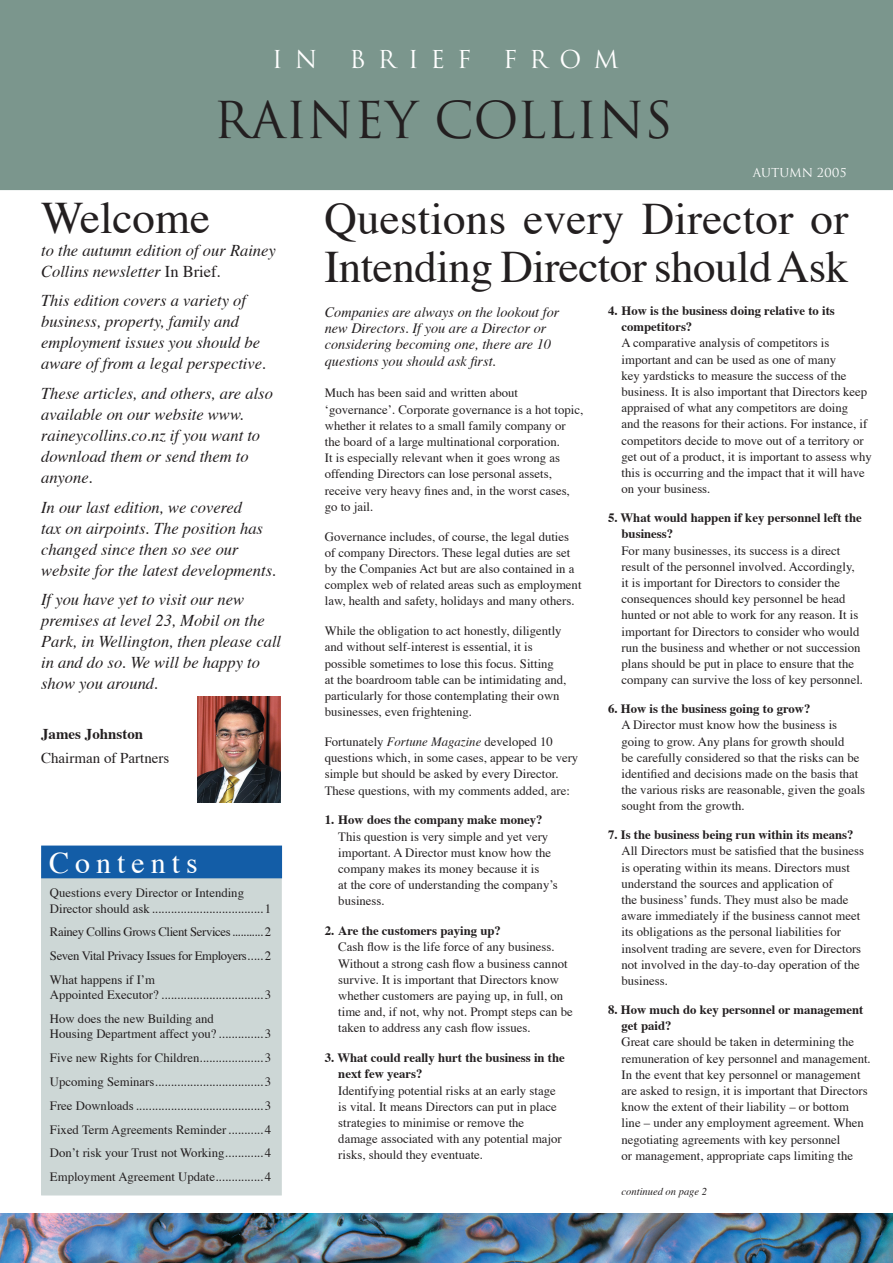
<style>
.page{position:relative;width:893px;height:1263px;background:#fff}
.page>*{position:absolute;margin:0;border:0;box-sizing:border-box;transform-origin:0 0}
.t1{font:49.5px "Trajan";color:#231f20}
.t2{font:45px/48px "Times";color:#231f20}
.t3{font:30px "Times";letter-spacing:.2em;color:#fff}
.t4{font:24px "Trajan";letter-spacing:.5em;color:#fff}
.t5{font:italic 16.5px/21px "Times";color:#231f20}
.t6{font:15px "Times";color:#231f20}
.t7{font:700 15px "Times";color:#231f20}
.t8{font:italic 14.25px/16.2px "Times";color:#231f20}
.t9{font:12.75px/16.2px "Times";color:#231f20}
.t10{font:700 12.75px/16.2px "Times";color:#231f20}
.t11{font:12px "Trajan";color:#fff}
.t12{font:italic 10.5px "Times";color:#231f20}
.s1{font-style:normal}
.s2{font-style:italic}
</style>
<div class="page">
<img style="left:0;top:1213px;width:893px;height:50px">
<div style="left:0;top:0;width:893px;height:190px;background:#7b968d"></div>
<img style="left:198px;top:697px;width:83px;height:105px">
<div style="left:42px;top:858px;width:239px;height:337px;background:#cdd7d6"></div>
<div style="left:41px;top:858px;width:241px;height:337px;border:2px solid #cdd7d6"></div>
<div style="left:42px;top:846px;width:239px;height:31px;background:#135da7"></div>
<div style="left:41px;top:845px;width:241px;height:33px;border:2px solid #135da7"></div>
<h3 class="t4" style="left:272px;top:45px;width:47px">I N</h3>
<h3 class="t4" style="left:349px;top:45px;width:123px">BRIEF</h3>
<h3 class="t4" style="left:503px;top:45px;width:117px">FROM</h3>
<h1 class="t1" style="left:213px;top:91px;width:461px">RAINEY COLLINS</h1>
<p class="t11" style="left:753px;top:166px;width:95px">AUTUMN 2005</p>
<h2 class="t2" style="left:41px;top:198px;width:170px">Welcome</h2>
<h2 class="t2" style="left:324px;top:199px;width:525px">Questions every Director or<br>Intending Director should Ask</h2>
<p class="t5" style="left:41px;top:241px;width:236px">to the autumn edition of our Rainey<br>Collins newsletter <span class="s1">In Brief.</span></p>
<p class="t5" style="left:41px;top:292px;width:227px">This edition covers a variety of business, property, family and employment issues you should be aware of from a legal perspective.</p>
<p class="t5" style="left:41px;top:384px;width:233px">These articles, and others, are also available on our website www. raineycollins.co.nz if you want to download them or send them to anyone.</p>
<p class="t5" style="left:41px;top:498px;width:237px">In our last edition, we covered<br>tax on airpoints. The position has changed since then so see our website for the latest developments.</p>
<p class="t5" style="left:41px;top:590px;width:242px">If you have yet to visit our new premises at level 23, Mobil on the<br>Park, in Wellington, then please call in and do so. We will be happy to show you around.</p>
<p class="t7" style="left:41px;top:727px;width:104px">James Johnston</p>
<p class="t6" style="left:41px;top:751px;width:130px">Chairman of Partners</p>
<p class="t10" style="left:621px;top:304px;width:215px;text-indent:-13px">4. How is the business doing relative to its competitors?</p>
<p class="t9" style="left:621px;top:336px;width:252px">A comparative analysis of competitors is important and can be used as one of many<br>key yardsticks to measure the success of the business. It is also important that Directors keep appraised of what any competitors are doing<br>and the reasons for their actions. For instance, if competitors decide to move out of a territory or get out of a product, it is important to assess why this is occurring and the impact that it will have on your business.</p>
<p class="t10" style="left:621px;top:511px;width:242px;text-indent:-13px">5. What would happen if key personnel left the business?</p>
<p class="t9" style="left:621px;top:543px;width:243px">For many businesses, its success is a direct result of the personnel involved. Accordingly, it is important for Directors to consider the consequences should key personnel be head hunted or not able to work for any reason. It is important for Directors to consider who would run the business and whether or not succession plans should be put in place to ensure that the company can survive the loss of key personnel.</p>
<p class="t10" style="left:608px;top:702px;width:204px">6. How is the business going to grow?</p>
<p class="t9" style="left:621px;top:718px;width:245px">A Director must know how the business is going to grow. Any plans for growth should<br>be carefully considered so that the risks can be identified and decisions made on the basis that the various risks are reasonable, given the goals sought from the growth.</p>
<p class="t10" style="left:608px;top:828px;width:247px">7. Is the business being run within its means?</p>
<p class="t9" style="left:621px;top:844px;width:244px">All Directors must be satisfied that the business is operating within its means. Directors must understand the sources and application of<br>the business’ funds. They must also be made aware immediately if the business cannot meet its obligations as the personal liabilities for insolvent trading are severe, even for Directors not involved in the day-to-day operation of the business.</p>
<p class="t10" style="left:621px;top:1003px;width:243px;text-indent:-13px">8. How much do key personnel or management get paid?</p>
<p class="t9" style="left:621px;top:1035px;width:251px">Great care should be taken in determining the remuneration of key personnel and management.<br>In the event that key personnel or management are asked to resign, it is important that Directors know the extent of their liability – or bottom line – under any employment agreement. When negotiating agreements with key personnel<br>or management, appropriate caps limiting the</p>
<p class="t12" style="left:622px;top:1187px;width:87px">continued on page 2</p>
<p class="t8" style="left:325px;top:305px;width:236px">Companies are always on the lookout for new Directors. If you are a Director or considering becoming one, there are 10 questions you should ask first.</p>
<p class="t9" style="left:325px;top:386px;width:260px">Much has been said and written about ‘governance’. Corporate governance is a hot topic, whether it relates to a small family company or the board of a large multinational corporation.<br>It is especially relevant when it goes wrong as offending Directors can lose personal assets, receive very heavy fines and, in the worst cases, go to jail.</p>
<p class="t9" style="left:325px;top:529px;width:258px">Governance includes, of course, the legal duties of company Directors. These legal duties are set by the Companies Act but are also contained in a complex web of related areas such as employment law, health and safety, holidays and many others.</p>
<p class="t9" style="left:325px;top:624px;width:243px">While the obligation to act honestly, diligently and without self-interest is essential, it is possible sometimes to lose this focus. Sitting at the boardroom table can be intimidating and, particularly for those contemplating their own businesses, even frightening.</p>
<p class="t9" style="left:325px;top:735px;width:255px">Fortunately <span class="s2">Fortune Magazine</span> developed 10 questions which, in some cases, appear to be very simple but should be asked by every Director.<br>These questions, with my comments added, are:</p>
<p class="t10" style="left:325px;top:813px;width:219px">1. How does the company make money?</p>
<p class="t9" style="left:338px;top:829px;width:221px">This question is very simple and yet very important. A Director must know how the company makes its money because it is<br>at the core of understanding the company’s business.</p>
<p class="t10" style="left:325px;top:924px;width:178px">2. Are the customers paying up?</p>
<p class="t9" style="left:338px;top:940px;width:236px">Cash flow is the life force of any business.<br>Without a strong cash flow a business cannot survive. It is important that Directors know whether customers are paying up, in full, on time and, if not, why not. Prompt steps can be taken to address any cash flow issues.</p>
<p class="t10" style="left:338px;top:1051px;width:228px;text-indent:-13px">3. What could really hurt the business in the next few years?</p>
<p class="t9" style="left:338px;top:1083px;width:225px">Identifying potential risks at an early stage is vital. It means Directors can put in place strategies to minimise or remove the damage associated with any potential major risks, should they eventuate.</p>
<h3 class="t3" style="left:49px;top:851px;width:150px">Contents</h3>
<p class="t9" style="left:50px;top:886px;width:223px;line-height:15.3px">Questions every Director or Intending<br>Director should ask ...................................1</p>
<p class="t9" style="left:50px;top:921px;width:223px;line-height:23.9px;text-align:justify">Rainey Collins Grows Client Services ...........2<br>Seven Vital Privacy Issues for Employers .....2<br>What happens if I’m</p>
<p class="t9" style="left:50px;top:984px;width:223px;line-height:23.9px">Appointed Executor? ................................3<br>How does the new Building and</p>
<p class="t9" style="left:50px;top:1023px;width:223px;line-height:23.9px;text-align:justify">Housing Department affect you? ..............3<br>Five new Rights for Children ....................3<br>Upcoming Seminars ..................................3<br>Free Downloads ........................................3<br>Fixed Term Agreements Reminder ...........4<br>Don’t risk your Trust not Working ............4<br>Employment Agreement Update ...............4</p>
</div>
